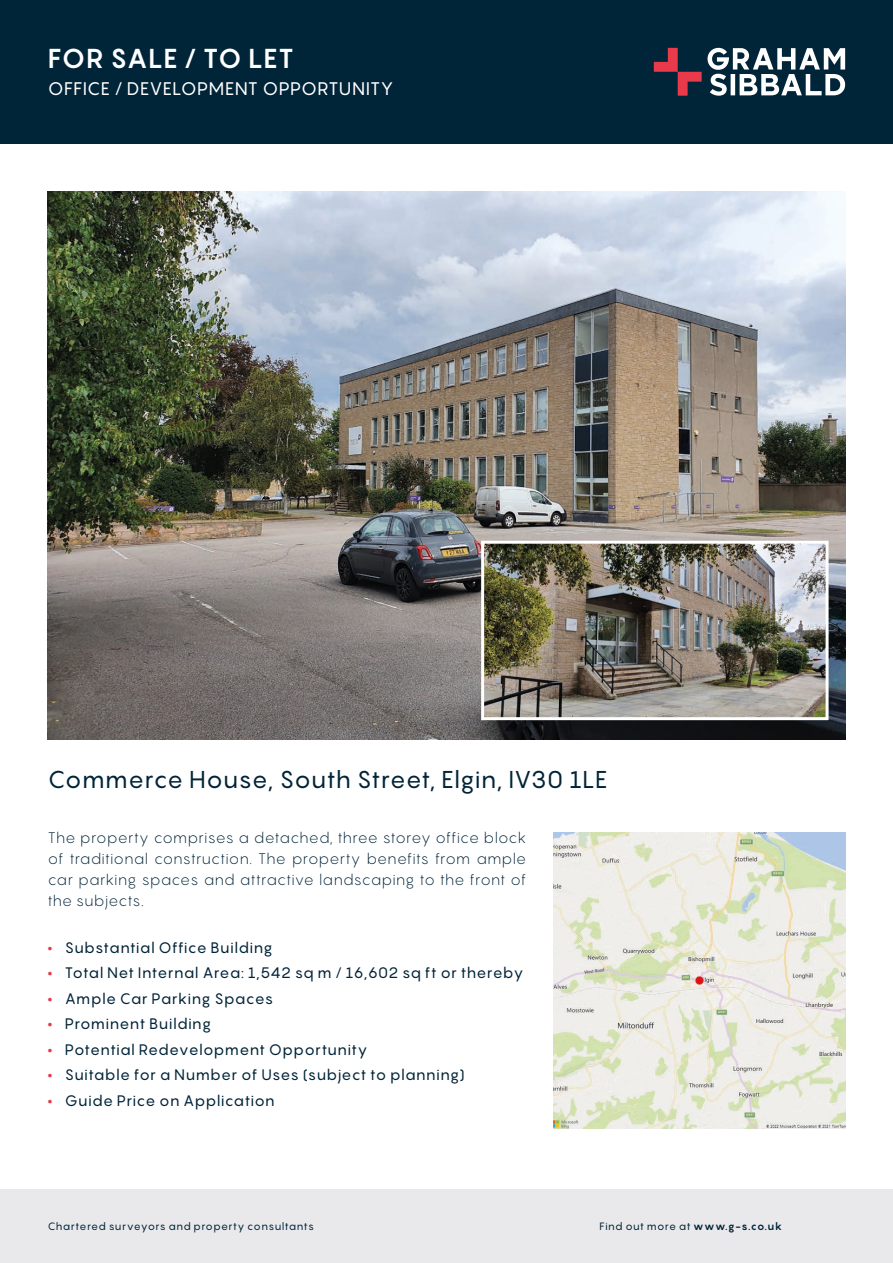
<style>
.page{position:relative;width:893px;height:1263px;background:#fff}
.page>*{position:absolute;margin:0;border:0;box-sizing:border-box;transform-origin:0 0}
.t1{font:700 27px "Pangram";letter-spacing:.005em;color:#fff}
.t2{font:24px "Pangram";letter-spacing:.005em;color:#002438}
.t3{font:18px "Pangram";letter-spacing:.02em;color:#fff}
.t4{font:15px "Pangram";letter-spacing:.025em;color:#002438}
.t5{font:300 15px/21px "Pangram";letter-spacing:.025em;color:#002438;text-align:justify}
.t6{font:10.5px "Pangram";letter-spacing:.04em;color:#002438}
.s1{font-weight:900;color:#e83a4a}
.s2{font-weight:700}
</style>
<div class="page">
<div style="left:0;top:1189px;width:893px;height:74px;background:#e9e9ec"></div>
<div style="left:0;top:0;width:893px;height:144px;background:#002438"></div>
<svg style="left:654px;top:48px;width:191px;height:48px"></svg>
<img style="left:48px;top:191px;width:797px;height:549px">
<img style="left:554px;top:832px;width:291px;height:296px">
<img style="left:485px;top:545px;width:340px;height:171px">
<div style="left:481px;top:541px;width:348px;height:179px;border:3px solid #fff"></div>
<h1 class="t1" style="left:48px;top:41px;width:247px">FOR SALE / TO LET</h1>
<p class="t3" style="left:48px;top:77px;width:347px">OFFICE / DEVELOPMENT OPPORTUNITY</p>
<h2 class="t2" style="left:48px;top:764px;width:561px">Commerce House, South Street, Elgin, IV30 1LE</h2>
<p class="t5" style="left:48px;top:827px;width:480px">The property comprises a detached, three storey office block of traditional construction. The property benefits from ample car parking spaces and attractive landscaping to the front of the subjects.</p>
<p class="t4" style="left:48px;top:938px;width:226px"><span class="s1">•</span> Substantial Office Building</p>
<p class="t4" style="left:48px;top:963px;width:477px"><span class="s1">•</span> Total Net Internal Area: 1,542 sq m / 16,602 sq ft or thereby</p>
<p class="t4" style="left:48px;top:989px;width:227px"><span class="s1">•</span> Ample Car Parking Spaces</p>
<p class="t4" style="left:48px;top:1014px;width:165px"><span class="s1">•</span> Prominent Building</p>
<p class="t4" style="left:48px;top:1040px;width:321px"><span class="s1">•</span> Potential Redevelopment Opportunity</p>
<p class="t4" style="left:48px;top:1065px;width:419px"><span class="s1">•</span> Suitable for a Number of Uses (subject to planning)</p>
<p class="t4" style="left:48px;top:1091px;width:228px"><span class="s1">•</span> Guide Price on Application</p>
<p class="t6" style="left:48px;top:1220px;width:268px">Chartered surveyors and property consultants</p>
<p class="t6" style="left:600px;top:1220px;width:184px">Find out more at <span class="s2">www.g-s.co.uk</span></p>
</div>
